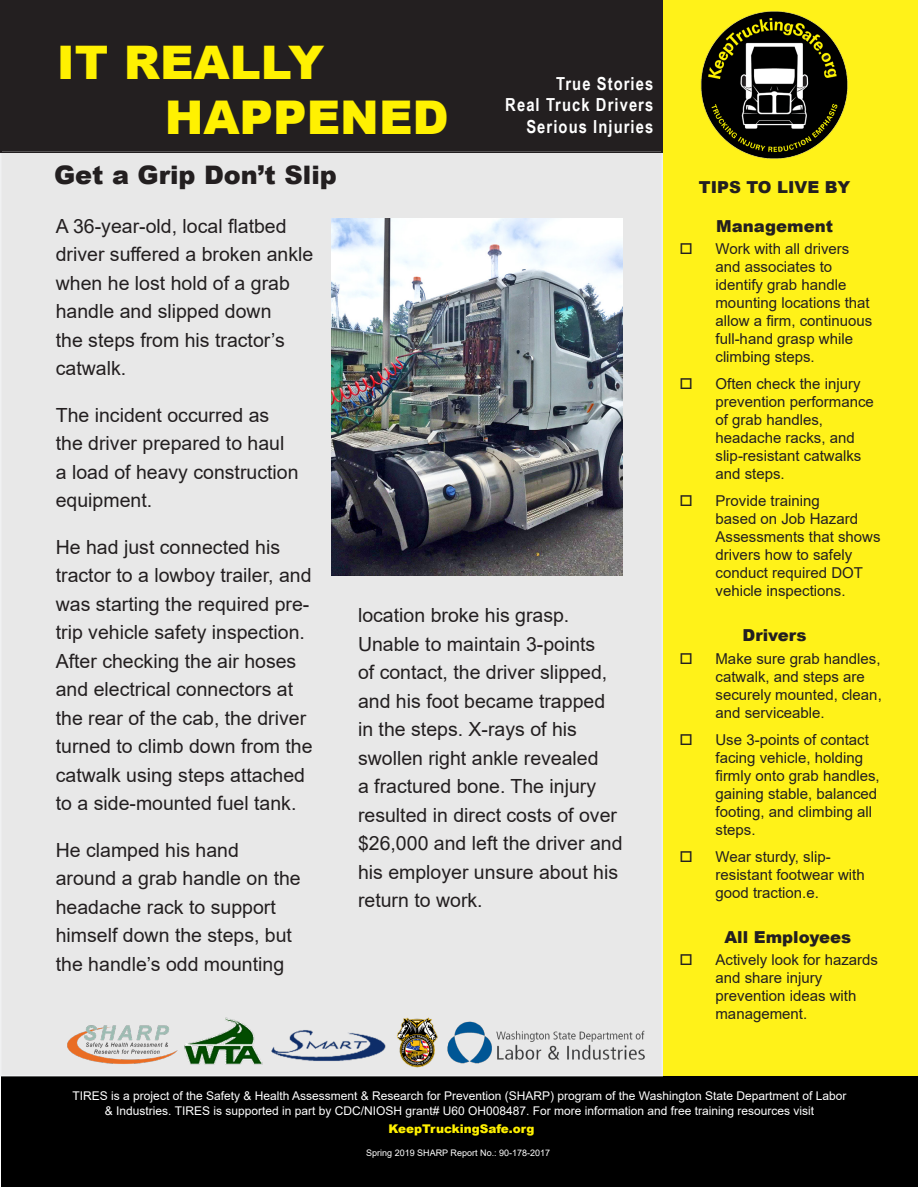
<style>
.page{position:relative;width:918px;height:1188px;background:#fff}
.page>*{position:absolute;margin:0;border:0;box-sizing:border-box;transform-origin:0 0}
.t1{font:900 46.5px/55.8px "Arial";color:#fff101}
.t2{font:900 25.5px "Arial";color:#231f20}
.t3{font:19.5px/28.5px "Arial";color:#231f20}
.t4{font:700 18px/21.6px "Arial Narrow";letter-spacing:.06em;color:#fff;text-align:right}
.t5{font:900 16.5px "Arial";color:#231f20}
.t6{font:15px/18px "Arial";color:#231f20}
.t7{font:12px/14.4px "Arial";color:#fff;text-align:center}
.t8{font:900 12px "Arial";color:#fff101}
.t9{font:9px "Arial";color:#fff}
</style>
<div class="page">
<div style="left:1px;top:152px;width:661px;height:924px;background:#e8e8e8"></div>
<div style="left:1px;top:1px;width:661px;height:151px;background:#231f20"></div>
<div style="left:663px;top:0;width:255px;height:1076px;background:#fff219"></div>
<div style="left:2px;top:1076px;width:916px;height:111px;background:#000"></div>
<div style="left:0;top:0;width:663px;height:153px;border:2px solid #231f20"></div>
<img style="left:332px;top:218px;width:291px;height:358px">
<img style="left:67px;top:1017px;width:578px;height:51px">
<img style="left:700px;top:11px;width:148px;height:148px">
<h1 class="t1" style="left:165px;top:33px;width:286px;text-indent:-108px">IT REALLY<br>HAPPENED</h1>
<p class="t4" style="left:505px;top:72px;width:149px">True Stories<br>Real Truck Drivers<br>Serious Injuries</p>
<h2 class="t2" style="left:54px;top:156px;width:284px">Get a Grip Don’t Slip</h2>
<p class="t3" style="left:56px;top:211px;width:259px">A 36-year-old, local flatbed driver suffered a broken ankle when he lost hold of a grab handle and slipped down<br>the steps from his tractor’s catwalk.</p>
<p class="t3" style="left:56px;top:401px;width:244px">The incident occurred as the driver prepared to haul a load of heavy construction equipment.</p>
<p class="t3" style="left:56px;top:533px;width:257px">He had just connected his tractor to a lowboy trailer, and was starting the required pre-</p>
<p class="t3" style="left:56px;top:618px;width:251px">trip vehicle safety inspection.</p>
<p class="t3" style="left:56px;top:647px;width:242px">After checking the air hoses</p>
<p class="t3" style="left:56px;top:675px;width:239px">and electrical connectors at</p>
<p class="t3" style="left:56px;top:704px;width:252px">the rear of the cab, the driver</p>
<p class="t3" style="left:56px;top:732px;width:258px">turned to climb down from the</p>
<p class="t3" style="left:56px;top:761px;width:251px">catwalk using steps attached</p>
<p class="t3" style="left:56px;top:789px;width:242px">to a side-mounted fuel tank.</p>
<p class="t3" style="left:358px;top:601px;width:213px">location broke his grasp.</p>
<p class="t3" style="left:358px;top:629px;width:239px">Unable to maintain 3-points</p>
<p class="t3" style="left:358px;top:658px;width:251px">of contact, the driver slipped,</p>
<p class="t3" style="left:358px;top:686px;width:249px">and his foot became trapped</p>
<p class="t3" style="left:358px;top:715px;width:220px">in the steps. X-rays of his</p>
<p class="t3" style="left:358px;top:743px;width:242px">swollen right ankle revealed</p>
<p class="t3" style="left:358px;top:772px;width:240px">a fractured bone. The injury</p>
<p class="t3" style="left:358px;top:800px;width:261px">resulted in direct costs of over</p>
<p class="t3" style="left:56px;top:836px;width:185px">He clamped his hand</p>
<p class="t3" style="left:358px;top:829px;width:266px">$26,000 and left the driver and his employer unsure about his</p>
<p class="t3" style="left:56px;top:864px;width:246px">around a grab handle on the</p>
<p class="t3" style="left:56px;top:893px;width:238px">headache rack to support himself down the steps, but the handle’s odd mounting</p>
<p class="t3" style="left:358px;top:886px;width:126px">return to work.</p>
<h3 class="t5" style="left:699px;top:175px;width:153px">TIPS TO LIVE BY</h3>
<p class="t5" style="left:716px;top:214px;width:118px">Management</p>
<p class="t6" style="left:716px;top:240px;width:158px">Work with all drivers and associates to identify grab handle mounting locations that allow a firm, continuous full-hand grasp while climbing steps.</p>
<p class="t6" style="left:716px;top:375px;width:160px">Often check the injury prevention performance of grab handles, headache racks, and slip-resistant catwalks and steps.</p>
<p class="t6" style="left:716px;top:492px;width:167px">Provide training<br>based on Job Hazard<br>Assessments that shows drivers how to safely conduct required DOT vehicle inspections.</p>
<p class="t5" style="left:743px;top:623px;width:66px">Drivers</p>
<p class="t6" style="left:716px;top:650px;width:168px">Make sure grab handles, catwalk, and steps are securely mounted, clean, and serviceable.</p>
<p class="t6" style="left:716px;top:731px;width:166px">Use 3-points of contact facing vehicle, holding firmly onto grab handles, gaining stable, balanced footing, and climbing all steps.</p>
<p class="t6" style="left:716px;top:848px;width:151px">Wear sturdy, slip&shy;resistant footwear with good traction.e.</p>
<p class="t5" style="left:724px;top:925px;width:128px">All Employees</p>
<p class="t6" style="left:716px;top:951px;width:164px">Actively look for hazards and share injury prevention ideas with management.</p>
<p class="t7" style="left:73px;top:1089px;width:775px">TIRES is a project of the Safety &amp; Health Assessment &amp; Research for Prevention (SHARP) program of the Washington State Department of Labor &amp; Industries. TIRES is supported in part by CDC/NIOSH grant# U60 OH008487. For more information and free training resources visit</p>
<p class="t8" style="left:389px;top:1120px;width:148px">KeepTruckingSafe.org</p>
<p class="t9" style="left:366px;top:1147px;width:185px">Spring 2019 SHARP Report No.: 90-178-2017</p>
</div>
